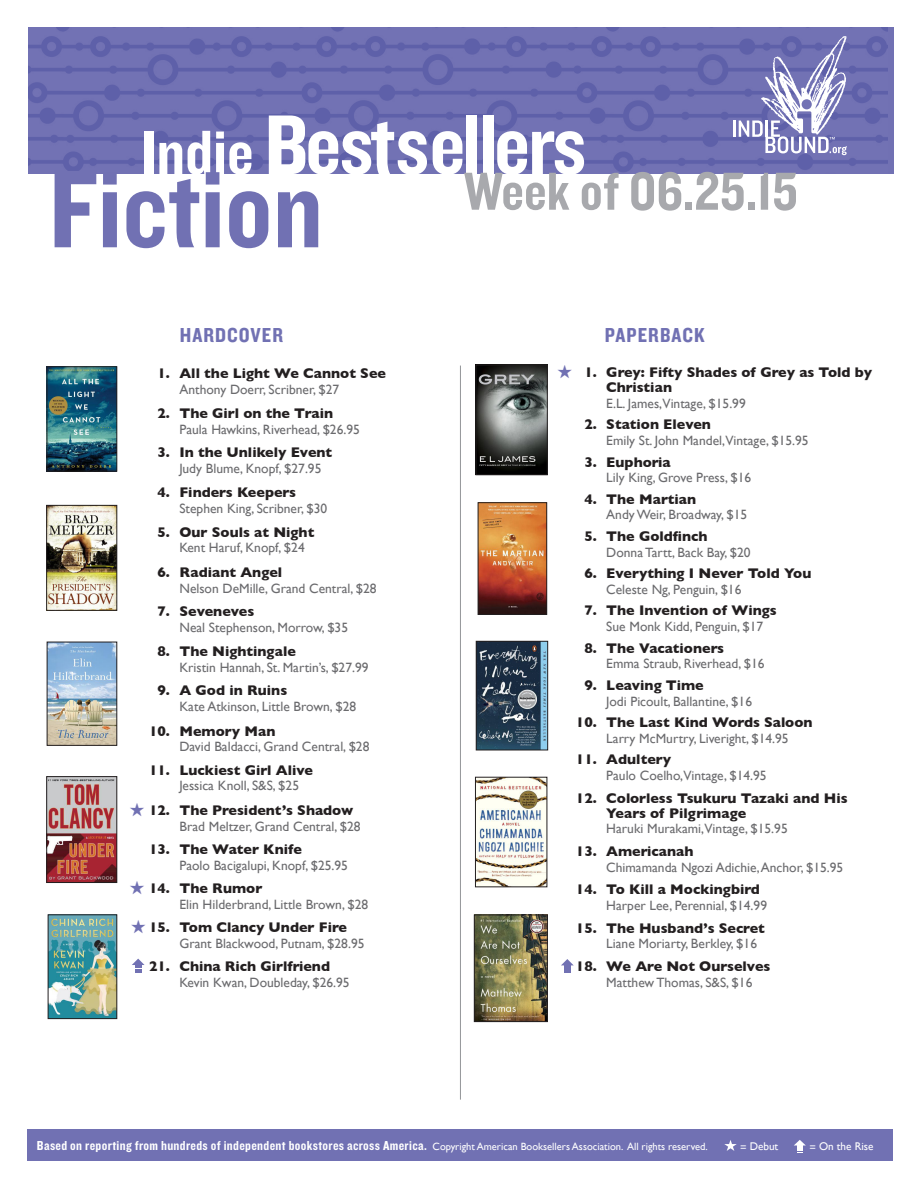
<style>
.page{position:relative;width:918px;height:1188px;background:#fff}
.page>*{position:absolute;margin:0;border:0;box-sizing:border-box;transform-origin:0 0}
.t1{font:114.6px "Knockout 50 Welterweight";color:#7171b3}
.t2{font:88.05px "Knockout 50 Welterweight";letter-spacing:-.03em;color:#fff}
.t3{font:55.5px "Knockout 50 Welterweight";color:#a8a9ad}
.t4{font:21px "Knockout 50 Welterweight";letter-spacing:.05em;color:#7171b3}
.GGTitle{font:700 14.25px/15px "Gill Sans";color:#231f20}
.GGAuthor__Pub__Price{font:700 14.25px "Gill Sans";color:#231f20}
.GGAuthor__Pub__Price-2{font:13.5px "Gill Sans";color:#6b6b6e}
.t5{font:13.5px "Knockout 50 Welterweight";letter-spacing:.025em;color:#fff}
.t6{font:11.1px "Gill Sans";color:#fff}
.s1{font-size:65.1px}
.s2{font-family:"Gill Sans";font-size:10.5px}
</style>
<div class="page">
<img style="left:28px;top:27px;width:860px;height:146px">
<hr style="left:460px;top:366px;width:1px;height:734px;background:#939598">
<div style="left:27px;top:1129px;width:866px;height:32px;background:#7171b3"></div>
<svg style="left:724px;top:1140px;width:13px;height:11px"></svg>
<svg style="left:794px;top:1140px;width:12px;height:13px"></svg>
<hr style="left:733px;top:121px;width:3px;height:16px;background:#fff">
<svg style="left:739px;top:36px;width:108px;height:119px"></svg>
<img style="left:49px;top:369px;width:66px;height:100px">
<div style="left:47px;top:367px;width:70px;height:104px;border:1px solid #231f20"></div>
<img style="left:48px;top:507px;width:67px;height:102px">
<div style="left:46px;top:505px;width:71px;height:106px;border:1px solid #231f20"></div>
<img style="left:49px;top:644px;width:66px;height:100px">
<div style="left:47px;top:642px;width:70px;height:104px;border:1px solid #231f20"></div>
<img style="left:50px;top:917px;width:65px;height:100px">
<div style="left:48px;top:915px;width:69px;height:104px;border:1px solid #231f20"></div>
<img style="left:48px;top:778px;width:67px;height:103px">
<div style="left:46px;top:776px;width:71px;height:107px;border:1px solid #231f20"></div>
<img style="left:477px;top:779px;width:68px;height:106px">
<div style="left:475px;top:777px;width:72px;height:110px;border:1px solid #231f20"></div>
<img style="left:476px;top:917px;width:70px;height:103px">
<div style="left:474px;top:915px;width:74px;height:107px;border:1px solid #231f20"></div>
<img style="left:478px;top:367px;width:68px;height:106px">
<div style="left:476px;top:365px;width:72px;height:110px;border:1px solid #231f20"></div>
<img style="left:478px;top:643px;width:68px;height:105px">
<div style="left:476px;top:641px;width:72px;height:109px;border:1px solid #231f20"></div>
<img style="left:480px;top:505px;width:65px;height:108px">
<div style="left:478px;top:503px;width:69px;height:112px;border:1px solid #231f20"></div>
<svg style="left:561px;top:959px;width:13px;height:14px"></svg>
<svg style="left:132px;top:959px;width:13px;height:14px"></svg>
<p class="t2" style="left:141px;top:87px;width:447px"><span class="s1">Indie</span> Bestsellers</p>
<p class="t1" style="left:49px;top:134px;width:276px">Fiction</p>
<p class="t3" style="left:464px;top:155px;width:335px">Week of 06.25.15</p>
<p class="t4" style="left:180px;top:321px;width:105px">HARDCOVER</p>
<p class="t4" style="left:605px;top:321px;width:101px">PAPERBACK</p>
<p class="GGTitle" style="left:157px;top:365px;width:230px">1. All the Light We Cannot See</p>
<p class="GGAuthor__Pub__Price-2" style="left:179px;top:381px;width:161px">Anthony Doerr, Scribner, $27</p>
<p class="GGTitle" style="left:157px;top:405px;width:177px">2. The Girl on the Train</p>
<p class="GGAuthor__Pub__Price-2" style="left:179px;top:421px;width:182px">Paula Hawkins, Riverhead, $26.95</p>
<p class="GGTitle" style="left:157px;top:445px;width:176px">3. In the Unlikely Event</p>
<p class="GGAuthor__Pub__Price-2" style="left:179px;top:460px;width:144px">Judy Blume, Knopf, $27.95</p>
<p class="GGTitle" style="left:157px;top:485px;width:140px">4. Finders Keepers</p>
<p class="GGAuthor__Pub__Price-2" style="left:179px;top:501px;width:149px">Stephen King, Scribner, $30</p>
<p class="GGTitle" style="left:157px;top:524px;width:158px">5. Our Souls at Night</p>
<p class="GGAuthor__Pub__Price-2" style="left:179px;top:540px;width:127px">Kent Haruf, Knopf, $24</p>
<p class="GGTitle" style="left:157px;top:564px;width:126px">6. Radiant Angel</p>
<p class="GGAuthor__Pub__Price-2" style="left:179px;top:580px;width:199px">Nelson DeMille, Grand Central, $28</p>
<p class="GGTitle" style="left:157px;top:603px;width:98px">7. Seveneves</p>
<p class="GGAuthor__Pub__Price-2" style="left:179px;top:619px;width:170px">Neal Stephenson, Morrow, $35</p>
<p class="GGTitle" style="left:157px;top:644px;width:140px">8. The Nightingale</p>
<p class="GGAuthor__Pub__Price-2" style="left:179px;top:659px;width:191px">Kristin Hannah, St. Martin’s, $27.99</p>
<p class="GGTitle" style="left:157px;top:683px;width:131px">9. A God in Ruins</p>
<p class="GGAuthor__Pub__Price-2" style="left:179px;top:699px;width:178px">Kate Atkinson, Little Brown, $28</p>
<p class="GGTitle" style="left:149px;top:723px;width:128px">10. Memory Man</p>
<p class="GGAuthor__Pub__Price-2" style="left:179px;top:739px;width:192px">David Baldacci, Grand Central, $28</p>
<p class="GGTitle" style="left:149px;top:762px;width:166px">11. Luckiest Girl Alive</p>
<p class="GGAuthor__Pub__Price-2" style="left:179px;top:778px;width:121px">Jessica Knoll, S&amp;S, $25</p>
<p class="GGTitle" style="left:149px;top:802px;width:206px">12. The President’s Shadow</p>
<p class="GGAuthor__Pub__Price-2" style="left:179px;top:818px;width:183px">Brad Meltzer, Grand Central, $28</p>
<p class="GGTitle" style="left:149px;top:841px;width:154px">13. The Water Knife</p>
<p class="GGAuthor__Pub__Price-2" style="left:179px;top:857px;width:170px">Paolo Bacigalupi, Knopf, $25.95</p>
<p class="GGTitle" style="left:149px;top:881px;width:115px">14. The Rumor</p>
<p class="GGAuthor__Pub__Price-2" style="left:179px;top:896px;width:190px">Elin Hilderbrand, Little Brown, $28</p>
<p class="GGTitle" style="left:149px;top:920px;width:199px">15. Tom Clancy Under Fire</p>
<p class="GGAuthor__Pub__Price-2" style="left:179px;top:936px;width:187px">Grant Blackwood, Putnam, $28.95</p>
<p class="GGTitle" style="left:149px;top:959px;width:183px">21. China Rich Girlfriend</p>
<p class="GGAuthor__Pub__Price-2" style="left:179px;top:975px;width:172px">Kevin Kwan, Doubleday, $26.95</p>
<p class="GGTitle" style="left:606px;top:364px;width:267px;text-indent:-22px">1. Grey: Fifty Shades of Grey as Told by<br>Christian</p>
<p class="GGAuthor__Pub__Price-2" style="left:606px;top:395px;width:141px">E.L. James,Vintage, $15.99</p>
<p class="GGTitle" style="left:584px;top:417px;width:128px">2. Station Eleven</p>
<p class="GGAuthor__Pub__Price-2" style="left:606px;top:433px;width:204px">Emily St. John Mandel,Vintage, $15.95</p>
<p class="GGTitle" style="left:584px;top:454px;width:88px">3. Euphoria</p>
<p class="GGAuthor__Pub__Price-2" style="left:606px;top:470px;width:146px">Lily King, Grove Press, $16</p>
<p class="GGTitle" style="left:584px;top:491px;width:113px">4. The Martian</p>
<p class="GGAuthor__Pub__Price-2" style="left:606px;top:507px;width:142px">Andy Weir, Broadway, $15</p>
<p class="GGTitle" style="left:584px;top:528px;width:125px">5. The Goldfinch</p>
<p class="GGAuthor__Pub__Price-2" style="left:606px;top:544px;width:146px">Donna Tartt, Back Bay, $20</p>
<p class="GGTitle" style="left:584px;top:566px;width:229px">6. Everything I Never Told You</p>
<p class="GGAuthor__Pub__Price-2" style="left:606px;top:581px;width:137px">Celeste Ng, Penguin, $16</p>
<p class="GGTitle" style="left:584px;top:603px;width:194px">7. The Invention of Wings</p>
<p class="GGAuthor__Pub__Price-2" style="left:606px;top:619px;width:159px">Sue Monk Kidd, Penguin, $17</p>
<p class="GGTitle" style="left:584px;top:640px;width:141px">8. The Vacationers</p>
<p class="GGAuthor__Pub__Price-2" style="left:606px;top:656px;width:160px">Emma Straub, Riverhead, $16</p>
<p class="GGTitle" style="left:584px;top:677px;width:121px">9. Leaving Time</p>
<p class="GGAuthor__Pub__Price-2" style="left:606px;top:693px;width:147px">Jodi Picoult, Ballantine, $16</p>
<p class="GGTitle" style="left:576px;top:714px;width:238px">10. The Last Kind Words Saloon</p>
<p class="GGAuthor__Pub__Price-2" style="left:606px;top:730px;width:184px">Larry McMurtry, Liveright, $14.95</p>
<p class="GGTitle" style="left:576px;top:752px;width:97px">11. Adultery</p>
<p class="GGAuthor__Pub__Price-2" style="left:606px;top:768px;width:162px">Paulo Coelho,Vintage, $14.95</p>
<p class="GGTitle" style="left:606px;top:790px;width:243px;text-indent:-30px">12. Colorless Tsukuru Tazaki and His<br>Years of Pilgrimage</p>
<p class="GGAuthor__Pub__Price-2" style="left:606px;top:821px;width:183px">Haruki Murakami,Vintage, $15.95</p>
<p class="GGTitle" style="left:576px;top:843px;width:119px">13. Americanah</p>
<p class="GGAuthor__Pub__Price-2" style="left:606px;top:859px;width:239px">Chimamanda Ngozi Adichie, Anchor, $15.95</p>
<p class="GGTitle" style="left:576px;top:882px;width:186px">14. To Kill a Mockingbird</p>
<p class="GGAuthor__Pub__Price-2" style="left:606px;top:898px;width:162px">Harper Lee, Perennial, $14.99</p>
<p class="GGTitle" style="left:576px;top:920px;width:191px">15. The Husband’s Secret</p>
<p class="GGAuthor__Pub__Price-2" style="left:606px;top:936px;width:152px">Liane Moriarty, Berkley, $16</p>
<p class="GGAuthor__Pub__Price" style="left:576px;top:955px;width:196px">18. We Are Not Ourselves</p>
<p class="GGAuthor__Pub__Price-2" style="left:606px;top:974px;width:148px">Matthew Thomas, S&amp;S, $16</p>
<p class="t5" style="left:37px;top:1137px;width:672px">Based on reporting from hundreds of independent bookstores across America. <span class="s2">Copyright American Booksellers Association. All rights reserved.</span></p>
<p class="t6" style="left:740px;top:1140px;width:40px">= Debut</p>
<p class="t6" style="left:809px;top:1140px;width:66px">= On the Rise</p>
</div>
